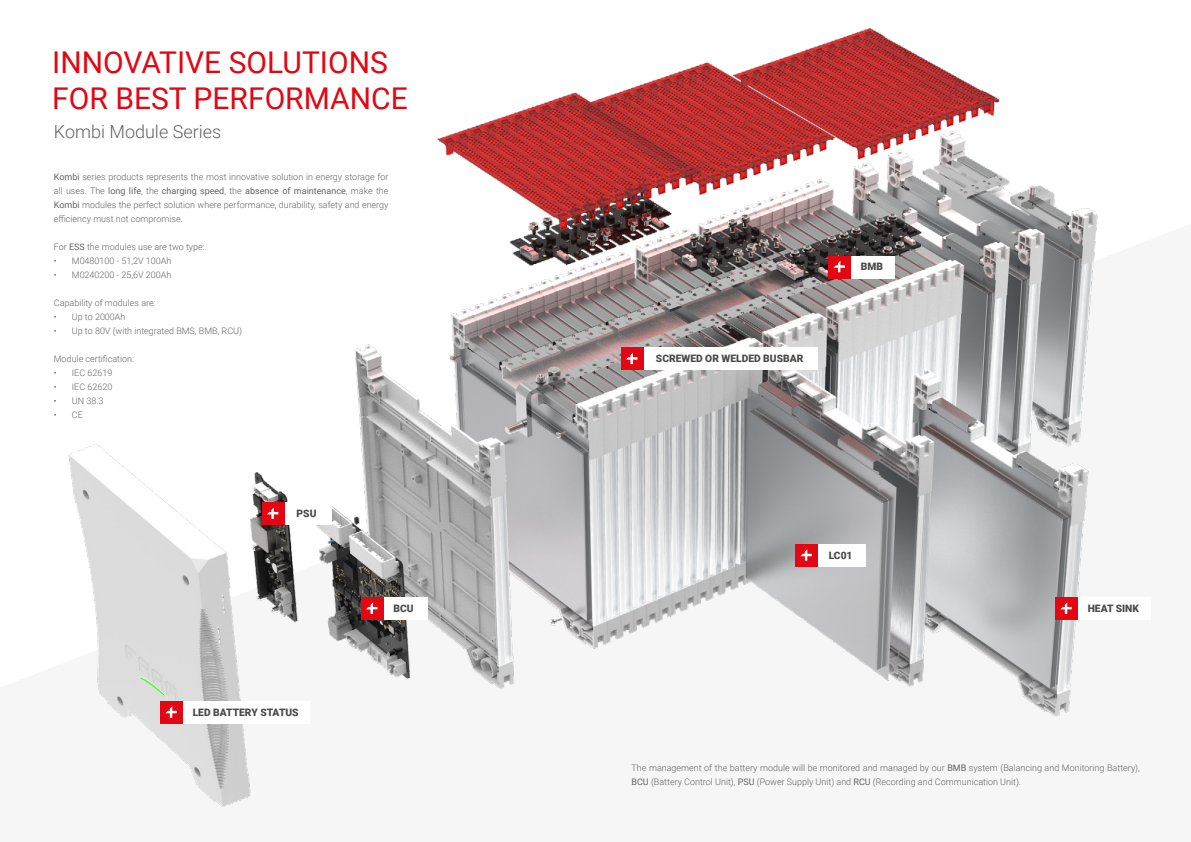
<style>
.page{position:relative;width:1191px;height:842px;background:#fff}
.page>*{position:absolute;margin:0;border:0;box-sizing:border-box;transform-origin:0 0}
.t1{font:30px/36px "Roboto";color:#e30613}
.t2{font:300 18px "Roboto";color:#646363}
.t3{font:900 10.2px "Roboto";color:#4a4a49}
.t4{font:300 9px/14px "Roboto";color:#646363;text-align:justify}
.s1{font-weight:400}
</style>
<div class="page">
<img style="left:68px;top:27px;width:1030px;height:781px">
<div style="left:384px;top:597px;width:44px;height:23px;background:#fff"></div>
<div style="left:284px;top:502px;width:48px;height:23px;background:#fff"></div>
<div style="left:183px;top:701px;width:126px;height:23px;background:#fff"></div>
<div style="left:262px;top:502px;width:22px;height:23px;background:#e30613"></div>
<svg style="left:267px;top:507px;width:11px;height:12px"></svg>
<div style="left:361px;top:597px;width:23px;height:23px;background:#e30613"></div>
<svg style="left:366px;top:602px;width:11px;height:12px"></svg>
<div style="left:160px;top:701px;width:23px;height:23px;background:#e30613"></div>
<svg style="left:165px;top:706px;width:12px;height:12px"></svg>
<div style="left:818px;top:544px;width:47px;height:23px;background:#fff"></div>
<div style="left:1078px;top:597px;width:72px;height:23px;background:#fff"></div>
<div style="left:828px;top:256px;width:23px;height:22px;background:#e30613"></div>
<div style="left:851px;top:256px;width:43px;height:22px;background:#fff"></div>
<div style="left:643px;top:348px;width:174px;height:22px;background:#fff"></div>
<svg style="left:833px;top:261px;width:12px;height:11px"></svg>
<div style="left:621px;top:348px;width:22px;height:22px;background:#e30613"></div>
<svg style="left:626px;top:353px;width:11px;height:11px"></svg>
<div style="left:1055px;top:597px;width:23px;height:23px;background:#e30613"></div>
<svg style="left:1060px;top:602px;width:11px;height:12px"></svg>
<div style="left:795px;top:544px;width:23px;height:23px;background:#e30613"></div>
<svg style="left:800px;top:549px;width:12px;height:12px"></svg>
<h1 class="t1" style="left:52px;top:44px;width:357px">INNOVATIVE SOLUTIONS<br>FOR BEST PERFORMANCE</h1>
<h2 class="t2" style="left:54px;top:122px;width:169px">Kombi Module Series</h2>
<p class="t4" style="left:54px;top:170px;width:336px"><span class="s1">Kombi</span> series products represents the most innovative solution in energy storage for all uses. The <span class="s1">long life</span>, the <span class="s1">charging speed</span>, the <span class="s1">absence of maintenance</span>, make the <span class="s1">Kombi</span> modules the perfect solution where performance, durability, safety and energy efficiency must not compromise.</p>
<p class="t4" style="left:54px;top:240px;width:152px">For <span class="s1">ESS</span> the modules use are two type:</p>
<p class="t4" style="left:54px;top:254px;width:119px">• M0480100 - 51,2V 100Ah</p>
<p class="t4" style="left:54px;top:268px;width:119px">• M0240200 - 25,6V 200Ah</p>
<p class="t4" style="left:54px;top:296px;width:103px">Capability of modules are:</p>
<p class="t4" style="left:54px;top:310px;width:73px">• Up to 2000Ah</p>
<p class="t4" style="left:54px;top:324px;width:190px">• Up to 80V (with integrated BMS, BMB, RCU)</p>
<p class="t4" style="left:54px;top:352px;width:82px">Module certification:</p>
<p class="t4" style="left:54px;top:366px;width:60px">• IEC 62619</p>
<p class="t4" style="left:54px;top:380px;width:60px">• IEC 62620</p>
<p class="t4" style="left:54px;top:394px;width:51px">• UN 38.3</p>
<p class="t4" style="left:54px;top:408px;width:30px">• CE</p>
<p class="t3" style="left:297px;top:508px;width:21px">PSU</p>
<p class="t3" style="left:193px;top:706px;width:107px">LED BATTERY STATUS</p>
<p class="t3" style="left:393px;top:602px;width:22px">BCU</p>
<p class="t3" style="left:656px;top:353px;width:149px">SCREWED OR WELDED BUSBAR</p>
<p class="t3" style="left:861px;top:261px;width:24px">BMB</p>
<p class="t3" style="left:828px;top:549px;width:25px">LC01</p>
<p class="t3" style="left:1087px;top:602px;width:53px">HEAT SINK</p>
<p class="t4" style="left:631px;top:761px;width:510px">The management of the battery module will be monitored and managed by our <span class="s1">BMB</span> system (Balancing and Monitoring Battery),<br><span class="s1">BCU</span> (Battery Control Unit), <span class="s1">PSU</span> (Power Supply Unit) and <span class="s1">RCU</span> (Recording and Communication Unit).</p>
</div>
